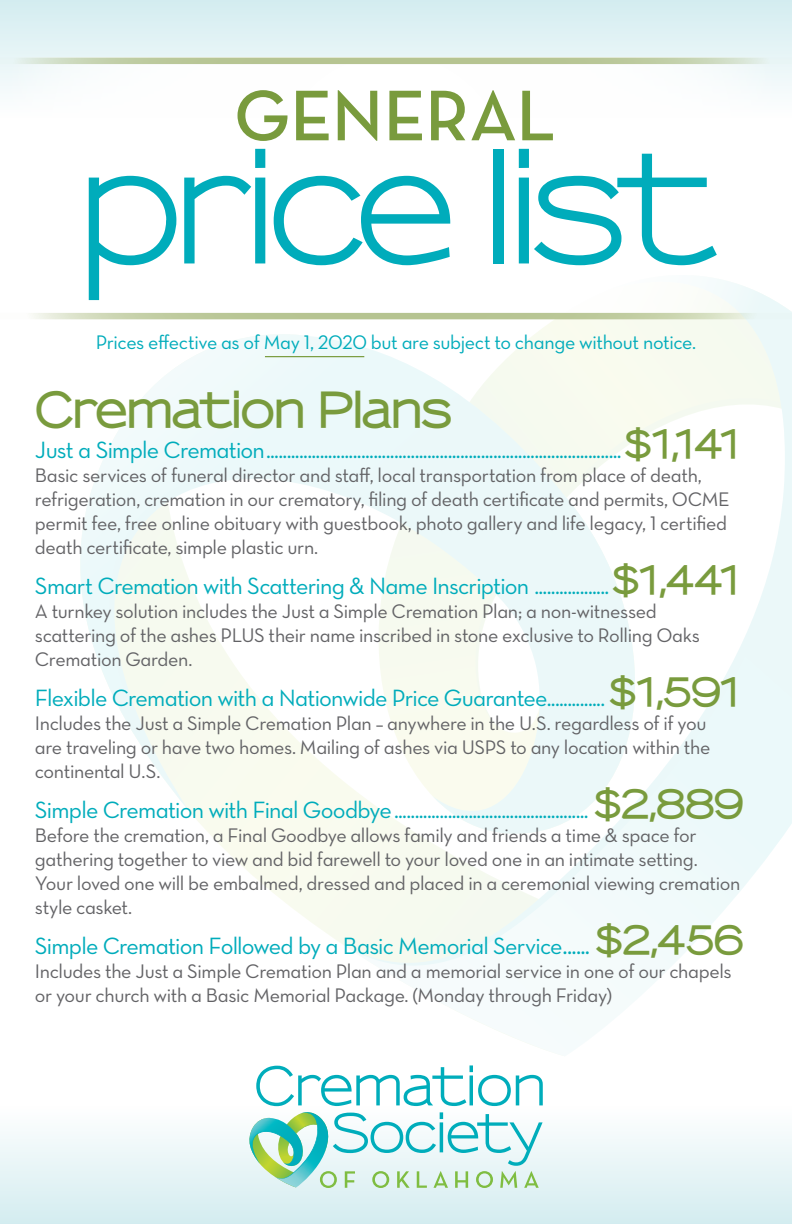
<style>
.page{position:relative;width:792px;height:1224px;background:#fff}
.page>*{position:absolute;margin:0;border:0;box-sizing:border-box;transform-origin:0 0}
.t1{font:700 147.6px "Sansumi";letter-spacing:-.085em;color:#00acbb}
.t2{font:72.8px "Neutra Text Demi Alt";letter-spacing:-.01em;color:#799b3d}
.t3{font:800 46px "Sansumi";letter-spacing:-.04em;color:#799b3d}
.t4{font:24px "Neutra Text Book Alt";letter-spacing:-.035em;color:#00acbb}
.t5{font:20px/24px "Neutra Text Book Alt";letter-spacing:-.02em;color:#636366}
.t6{font:20px "Neutra Text Book Alt";letter-spacing:-.02em;color:#00acbb}
.s1{font-family:"Sansumi";font-weight:800;font-size:38px;color:#799b3d}
.s2{font-size:26px}
</style>
<div class="page">
<div style="left:0;top:1107px;width:792px;height:117px;background:linear-gradient(to bottom,#fefefe,#d3ecf0)"></div>
<div style="left:0;top:0;width:792px;height:117px;background:#def1f3"></div>
<svg style="left:225px;top:849px;width:120px;height:97px"></svg>
<svg style="left:80px;top:334px;width:265px;height:515px"></svg>
<svg style="left:108px;top:469px;width:237px;height:345px"></svg>
<svg style="left:345px;top:319px;width:447px;height:648px"></svg>
<div style="left:0;top:58px;width:792px;height:261px;background:#fff"></div>
<svg style="left:0;top:58px;width:792px;height:6px;background:#c0cea6"></svg>
<svg style="left:31px;top:313px;width:761px;height:6px;background:#c4d0a8"></svg>
<hr style="left:265px;top:356px;width:99px;height:1px;background:#799b3d">
<svg style="left:239px;top:1065px;width:304px;height:123px"></svg>
<h2 class="t2" style="left:234px;top:71px;width:323px">GENERAL</h2>
<h1 class="t1" style="left:75px;top:127px;width:642px">price list</h1>
<p class="t6" style="left:96px;top:330px;width:602px">Prices effective as of May 1, 2020 but are subject to change without notice.</p>
<h3 class="t3" style="left:35px;top:382px;width:418px">Cremation Plans</h3>
<p class="t4" style="left:35px;top:435px;width:711px">Just a Simple Cremation......................................................................................<span class="s1">$1,141</span></p>
<p class="t5" style="left:35px;top:462px;width:696px">Basic services of funeral director and staff, local transportation from place of death, refrigeration, cremation in our crematory, filing of death certificate and permits, OCME permit fee, free online obituary with guestbook, photo gallery and life legacy, 1 certified death certificate, simple plastic urn.</p>
<p class="t4" style="left:35px;top:571px;width:712px">Smart Cremation with Scattering &amp; Name Inscription ..................<span class="s1">$1,441</span></p>
<p class="t5" style="left:35px;top:598px;width:666px">A turnkey solution includes the Just a Simple Cremation Plan; a non-witnessed scattering of the ashes PLUS their name inscribed in stone exclusive to Rolling Oaks<br>Cremation Garden.</p>
<p class="t4" style="left:35px;top:683px;width:712px">Flexible Cremation with a Nationwide Price Guarantee..............<span class="s1">$1,591</span></p>
<p class="t5" style="left:35px;top:710px;width:677px">Includes the Just a Simple Cremation Plan – anywhere in the U.S. regardless of if you are traveling or have two homes. Mailing of ashes via USPS to any location within the continental U.S.</p>
<p class="t4" style="left:35px;top:795px;width:712px">Simple Cremation with Final Goodbye...............................................<span class="s1">$2,889</span></p>
<p class="t5" style="left:35px;top:822px;width:707px">Before the cremation, a Final Goodbye allows family and friends a time &amp; space for gathering together to view and bid farewell to your loved one in an intimate setting.<br>Your loved one will be embalmed, dressed and placed in a ceremonial viewing cremation style casket.</p>
<p class="t4" style="left:35px;top:931px;width:712px">Simple Cremation Followed by a Basic Memorial Service<span class="s2">......</span><span class="s1">$2,456</span></p>
<p class="t5" style="left:35px;top:958px;width:698px">Includes the Just a Simple Cremation Plan and a memorial service in one of our chapels or your church with a Basic Memorial Package. (Monday through Friday)</p>
</div>
